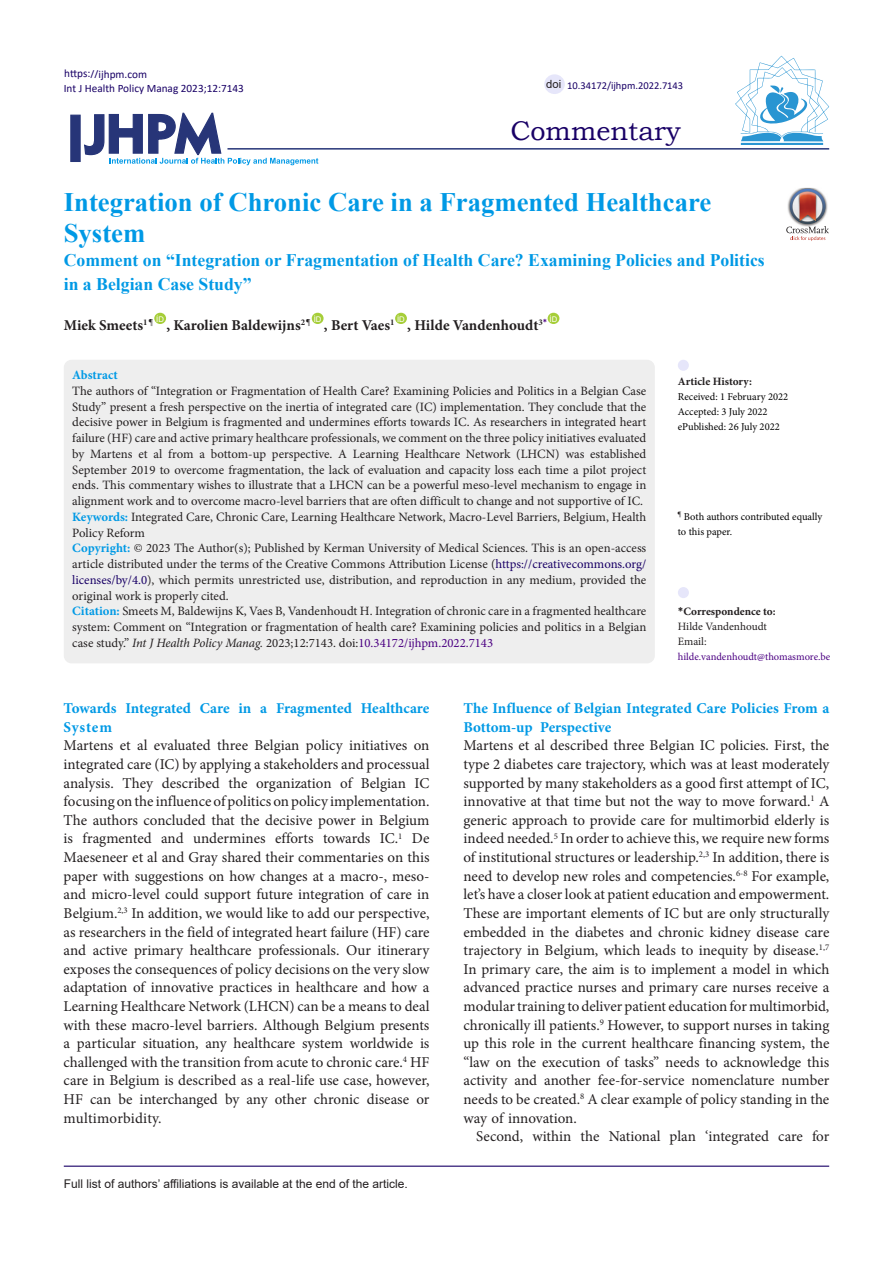
<style>
.page{position:relative;width:893px;height:1263px;background:#fff}
.page>*{position:absolute;margin:0;border:0;box-sizing:border-box;transform-origin:0 0}
.t1{font:27px "Bookman Old Style";color:#190066}
.Default{font:700 26.7px/31.5px "Times New Roman";color:#0099e5}
.Default-2{font:700 17.7px/24px "Times New Roman";color:#0099e5}
.t2{font:15px/18.6px "Minion Pro";color:#231f20;text-align:justify}
.t3{font:700 15px/18.6px "Minion Pro";color:#0099e5}
.Default-3{font:700 15px "Minion Pro";color:#231f20}
.t4{font:12.75px/15.8px "Minion Pro";color:#231f20;text-align:justify}
.Default-4{font:700 12.75px "Minion Pro";color:#0099e5}
.t5{font:12px "Arial";color:#231f20}
.t6{font:11.25px "Calibri";color:#190066}
.t7{font:700 11.25px "Minion Pro";color:#231f20}
.t8{font:11.25px "Minion Pro";color:#231f20}
.t9{font:11.25px "Arial";color:#231f20}
.t10{font:10.5px/15px "Minion Pro";color:#000}
.t11{font:10.5px "Minion Pro";color:#4b0082}
.t12{font:10.5px "Calibri";color:#190066}
.t13{font:7.8px "Arial";color:#fff}
.s1{font-weight:700;color:#0099e5}
.s2{color:#190066}
.s3{font-style:italic}
.s4{color:#4b0082}
.s5{font-family:"Calibri"}
</style>
<div class="page">
<svg style="left:84px;top:112px;width:234px;height:53px"></svg>
<div style="left:70px;top:115px;width:11px;height:47px;background:#273578;border:1px solid #273578"></div>
<div style="left:154px;top:313px;width:12px;height:11px;background:#a6ce39;border-radius:50%"></div>
<div style="left:312px;top:313px;width:12px;height:11px;background:#a6ce39;border-radius:50%"></div>
<div style="left:395px;top:313px;width:12px;height:11px;background:#a6ce39;border-radius:50%"></div>
<div style="left:548px;top:313px;width:11px;height:11px;background:#a6ce39;border-radius:50%"></div>
<hr style="left:227px;top:148px;width:602px;height:2px;background:#273578">
<div style="left:64px;top:360px;width:591px;height:303px;background:#eee;border-radius:8px"></div>
<div style="left:678px;top:587px;width:11px;height:11px;background:#e6e6fa;border-radius:50%"></div>
<div style="left:678px;top:360px;width:11px;height:11px;background:#e6e6fa;border-radius:50%"></div>
<hr style="left:64px;top:1165px;width:765px;height:2px;background:#190066">
<hr style="left:741px;top:143px;width:82px;height:2px;background:#2995d2">
<svg style="left:735px;top:56px;width:94px;height:85px"></svg>
<div style="left:544px;top:74px;width:21px;height:20px;background:#e6e6fa;border-radius:50%"></div>
<img style="left:798px;top:188px;width:18px;height:1px">
<svg style="left:786px;top:189px;width:43px;height:52px"></svg>
<p class="t6" style="left:64px;top:66px;width:84px">https://ijhpm.com</p>
<p class="t6" style="left:64px;top:81px;width:182px">Int J Health Policy Manag 2023;12:7143</p>
<p class="t9" style="left:546px;top:76px;width:17px">doi</p>
<p class="t12" style="left:567px;top:78px;width:118px">10.34172/ijhpm.2022.7143</p>
<p class="t1" style="left:510px;top:113px;width:172px">Commentary</p>
<p class="Default" style="left:64px;top:185px;width:649px">Integration of Chronic Care in a Fragmented Healthcare<br>System</p>
<p class="Default-2" style="left:64px;top:248px;width:702px">Comment on “Integration or Fragmentation of Health Care? Examining Policies and Politics in a Belgian Case Study”</p>
<p class="Default-3" style="left:64px;top:314px;width:92px">Miek Smeets<sup>1</sup><sup>¶</sup></p>
<p class="t13" style="left:156px;top:313px;width:9px">ID</p>
<p class="Default-3" style="left:166px;top:314px;width:146px">, Karolien Baldewijns<sup>2</sup><sup>¶</sup></p>
<p class="t13" style="left:314px;top:313px;width:9px">ID</p>
<p class="t13" style="left:397px;top:313px;width:9px">ID</p>
<p class="Default-3" style="left:407px;top:314px;width:141px">, Hilde Vandenhoudt<sup>3</sup><sup>*</sup></p>
<p class="t13" style="left:550px;top:313px;width:9px">ID</p>
<p class="Default-3" style="left:324px;top:314px;width:72px">, Bert Vaes<sup>1</sup></p>
<p class="Default-4" style="left:72px;top:366px;width:47px">Abstract</p>
<p class="t4" style="left:72px;top:383px;width:576px">The authors of “Integration or Fragmentation of Health Care? Examining Policies and Politics in a Belgian Case Study” present a fresh perspective on the inertia of integrated care (IC) implementation. They conclude that the decisive power in Belgium is fragmented and undermines efforts towards IC. As researchers in integrated heart failure (HF) care and active primary healthcare professionals, we comment on the three policy initiatives evaluated by Martens et al from a bottom-up perspective. A Learning Healthcare Network (LHCN) was established September 2019 to overcome fragmentation, the lack of evaluation and capacity loss each time a pilot project ends. This commentary wishes to illustrate that a LHCN can be a powerful meso-level mechanism to engage in alignment work and to overcome macro-level barriers that are often difficult to change and not supportive of IC.</p>
<p class="t4" style="left:72px;top:509px;width:576px"><span class="s1">Keywords:</span> Integrated Care, Chronic Care, Learning Healthcare Network, Macro-Level Barriers, Belgium, Health<br>Policy Reform</p>
<p class="t4" style="left:72px;top:540px;width:576px"><span class="s1">Copyright:</span> © 2023 The Author(s); Published by Kerman University of Medical Sciences. This is an open-access article distributed under the terms of the Creative Commons Attribution License (<span class="s2">https://creativecommons.org/ licenses/by/4.0</span>), which permits unrestricted use, distribution, and reproduction in any medium, provided the original work is properly cited.</p>
<p class="t4" style="left:72px;top:603px;width:575px"><span class="s1">Citation:</span> Smeets M, Baldewijns K, Vaes B, Vandenhoudt H. Integration of chronic care in a fragmented healthcare system: Comment on “Integration or fragmentation of health care? Examining policies and politics in a Belgian case study.” <span class="s3">Int J Health Policy Manag.</span> 2023;12:7143. doi:<span class="s4">10.34172/ijhpm.2022.7143</span></p>
<p class="t7" style="left:678px;top:603px;width:99px"><span class="s5">*</span>Correspondence to:</p>
<p class="t7" style="left:678px;top:373px;width:76px">Article History:</p>
<p class="t10" style="left:678px;top:389px;width:112px">Received: 1 February 2022</p>
<p class="t10" style="left:678px;top:404px;width:91px">Accepted: 3 July 2022</p>
<p class="t10" style="left:678px;top:419px;width:103px">ePublished: 26 July 2022</p>
<p class="t10" style="left:678px;top:509px;width:146px"><sup>¶</sup> Both authors contributed equally to this paper.</p>
<p class="t8" style="left:678px;top:618px;width:91px">Hilde Vandenhoudt</p>
<p class="t8" style="left:678px;top:633px;width:30px">Email:</p>
<p class="t11" style="left:678px;top:649px;width:154px">hilde.vandenhoudt@thomasmore.be</p>
<p class="t3" style="left:64px;top:699px;width:367px">Towards Integrated Care in a Fragmented Healthcare<br>System</p>
<p class="t2" style="left:64px;top:736px;width:367px">Martens et al evaluated three Belgian policy initiatives on integrated care (IC) by applying a stakeholders and processual analysis. They described the organization of Belgian IC focusing on the influence of politics on policy implementation.<br>The authors concluded that the decisive power in Belgium is fragmented and undermines efforts towards IC.<sup>1</sup> De Maeseneer et al and Gray shared their commentaries on this paper with suggestions on how changes at a macro-, meso&shy;and micro-level could support future integration of care in Belgium.<sup>2,3</sup> In addition, we would like to add our perspective, as researchers in the field of integrated heart failure (HF) care and active primary healthcare professionals. Our itinerary exposes the consequences of policy decisions on the very slow adaptation of innovative practices in healthcare and how a Learning Healthcare Network (LHCN) can be a means to deal with these macro-level barriers. Although Belgium presents a particular situation, any healthcare system worldwide is challenged with the transition from acute to chronic care.<sup>4</sup> HF care in Belgium is described as a real-life use case, however, HF can be interchanged by any other chronic disease or multimorbidity.</p>
<p class="t5" style="left:64px;top:1175px;width:346px">Full list of authors’ affiliations is available at the end of the article.</p>
<p class="t3" style="left:463px;top:699px;width:367px">The Influence of Belgian Integrated Care Policies From a<br>Bottom-up Perspective</p>
<p class="t2" style="left:463px;top:736px;width:367px">Martens et al described three Belgian IC policies. First, the type 2 diabetes care trajectory, which was at least moderately supported by many stakeholders as a good first attempt of IC, innovative at that time but not the way to move forward.<sup>1</sup> A generic approach to provide care for multimorbid elderly is indeed needed.<sup>5</sup> In order to achieve this, we require new forms of institutional structures or leadership.<sup>2,3</sup> In addition, there is need to develop new roles and competencies.<sup>6-8</sup> For example, let’s have a closer look at patient education and empowerment.<br>These are important elements of IC but are only structurally embedded in the diabetes and chronic kidney disease care trajectory in Belgium, which leads to inequity by disease.<sup>1,7<br></sup>In primary care, the aim is to implement a model in which advanced practice nurses and primary care nurses receive a modular training to deliver patient education for multimorbid, chronically ill patients.<sup>9</sup> However, to support nurses in taking up this role in the current healthcare financing system, the “law on the execution of tasks” needs to acknowledge this activity and another fee-for-service nomenclature number needs to be created.<sup>8</sup> A clear example of policy standing in the way of innovation.</p>
<p class="t2" style="left:476px;top:1127px;width:355px">Second, within the National plan ‘integrated care for</p>
</div>
